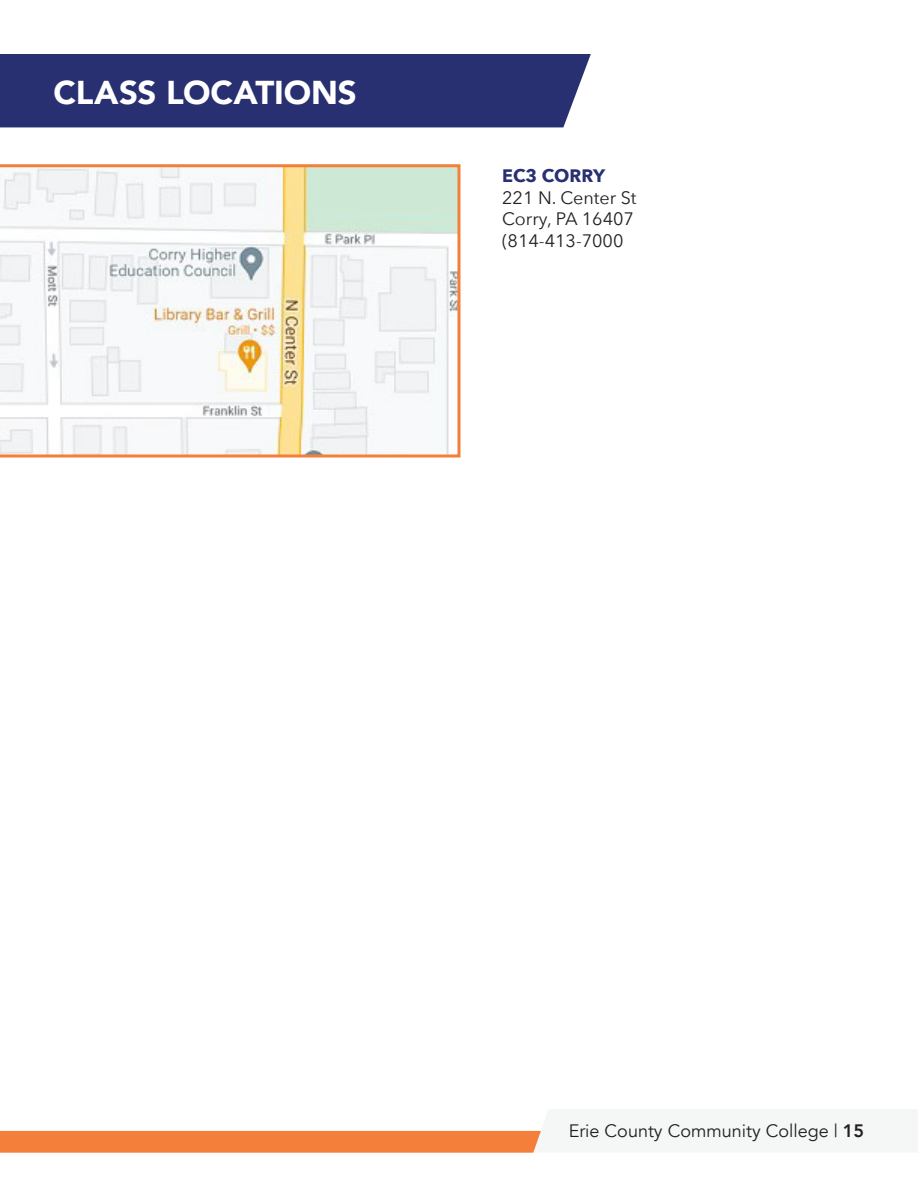
<style>
.page{position:relative;width:918px;height:1188px;background:#fff}
.page>*{position:absolute;margin:0;border:0;box-sizing:border-box;transform-origin:0 0}
.t1{font:900 33px "Avenir";letter-spacing:-.005em;color:#fff}
.Policy{font:18px "Avenir Next";color:#231f20}
.t2{font:18px "Avenir";color:#231f20}
.Policy-2{font:700 18px "Avenir Next";color:#283072}
.s1{font-weight:800}
</style>
<div class="page">
<svg style="left:0;top:1130px;width:541px;height:23px;background:#f48645"></svg>
<div style="left:0;top:54px;width:591px;height:73px;background:#283072"></div>
<svg style="left:0;top:164px;width:460px;height:294px"></svg>
<p class="t1" style="left:54px;top:64px;width:305px">CLASS LOCATIONS</p>
<p class="Policy-2" style="left:502px;top:160px;width:104px">EC3 CORRY</p>
<p class="Policy" style="left:502px;top:182px;width:136px">221 N. Center St</p>
<p class="Policy" style="left:502px;top:204px;width:133px">Corry, PA 16407</p>
<p class="Policy" style="left:502px;top:226px;width:123px">(814-413-7000</p>
<p class="t2" style="left:569px;top:1121px;width:297px">Erie County Community College | <span class="s1">15</span></p>
</div>
